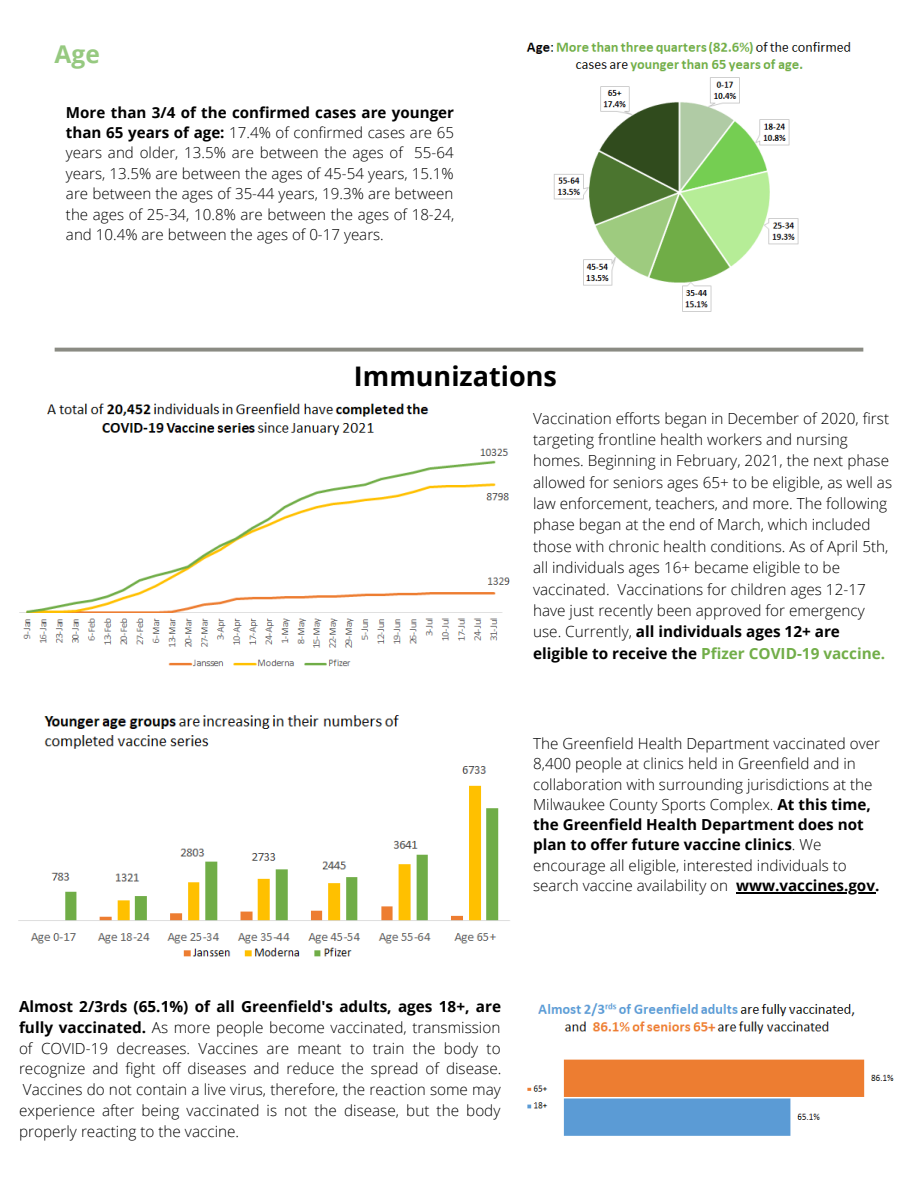
<style>
.page{position:relative;width:918px;height:1188px;background:#fff}
.page>*{position:absolute;margin:0;border:0;box-sizing:border-box;transform-origin:0 0}
.t1{font:700 27px "Open Sans";color:#000}
.t2{font:700 24.45px "Open Sans";color:#96c980}
.t3{font:300 15.3px/21.3px "Open Sans";color:#000;text-align:justify}
.t4{font:300 15.15px/20.2px "Open Sans";color:#000;text-align:justify}
.s1{font-weight:700}
.s2{font-weight:700;color:#72ae49}
</style>
<div class="page">
<svg style="left:55px;top:348px;width:808px;height:4px;background:#969790"></svg>
<img style="left:18px;top:715px;width:492px;height:242px">
<img style="left:527px;top:1003px;width:367px;height:133px">
<img style="left:19px;top:403px;width:491px;height:264px">
<img style="left:526px;top:42px;width:325px;height:270px">
<hr style="left:736px;top:892px;width:139px;height:1px;background:#000">
<p class="t2" style="left:55px;top:37px;width:47px">Age</p>
<p class="t4" style="left:66px;top:101px;width:390px"><span class="s1">More than 3/4 of the confirmed cases are younger than 65 years of age:</span> 17.4% of confirmed cases are 65 years and older, 13.5% are between the ages of 55-64 years, 13.5% are between the ages of 45-54 years, 15.1% are between the ages of 35-44 years, 19.3% are between the ages of 25-34, 10.8% are between the ages of 18-24, and 10.4% are between the ages of 0-17 years.</p>
<p class="t1" style="left:354px;top:357px;width:204px">Immunizations</p>
<p class="t3" style="left:533px;top:407px;width:360px;text-align:left">Vaccination efforts began in December of 2020, first targeting frontline health workers and nursing homes. Beginning in February, 2021, the next phase allowed for seniors ages 65+ to be eligible, as well as law enforcement, teachers, and more. The following phase began at the end of March, which included those with chronic health conditions. As of April 5th, all individuals ages 16+ became eligible to be vaccinated. Vaccinations for children ages 12-17 have just recently been approved for emergency use. Currently, <span class="s1">all individuals ages 12+ are eligible to receive the</span> <span class="s2">Pfizer COVID-19 vaccine.</span></p>
<p class="t4" style="left:533px;top:733px;width:348px;text-align:left">The Greenfield Health Department vaccinated over 8,400 people at clinics held in Greenfield and in collaboration with surrounding jurisdictions at the Milwaukee County Sports Complex. <span class="s1">At this time, the Greenfield Health Department does not plan to offer future vaccine clinics</span>. We encourage all eligible, interested individuals to search vaccine availability on <span class="s1">www.vaccines.gov.</span></p>
<p class="t3" style="left:19px;top:996px;width:484px;line-height:20.7px"><span class="s1">Almost 2/3rds (65.1%) of all Greenfield's adults, ages 18+, are fully vaccinated.</span> As more people become vaccinated, transmission of COVID-19 decreases. Vaccines are meant to train the body to recognize and fight off diseases and reduce the spread of disease.<br>Vaccines do not contain a live virus, therefore, the reaction some may experience after being vaccinated is not the disease, but the body properly reacting to the vaccine.</p>
</div>
